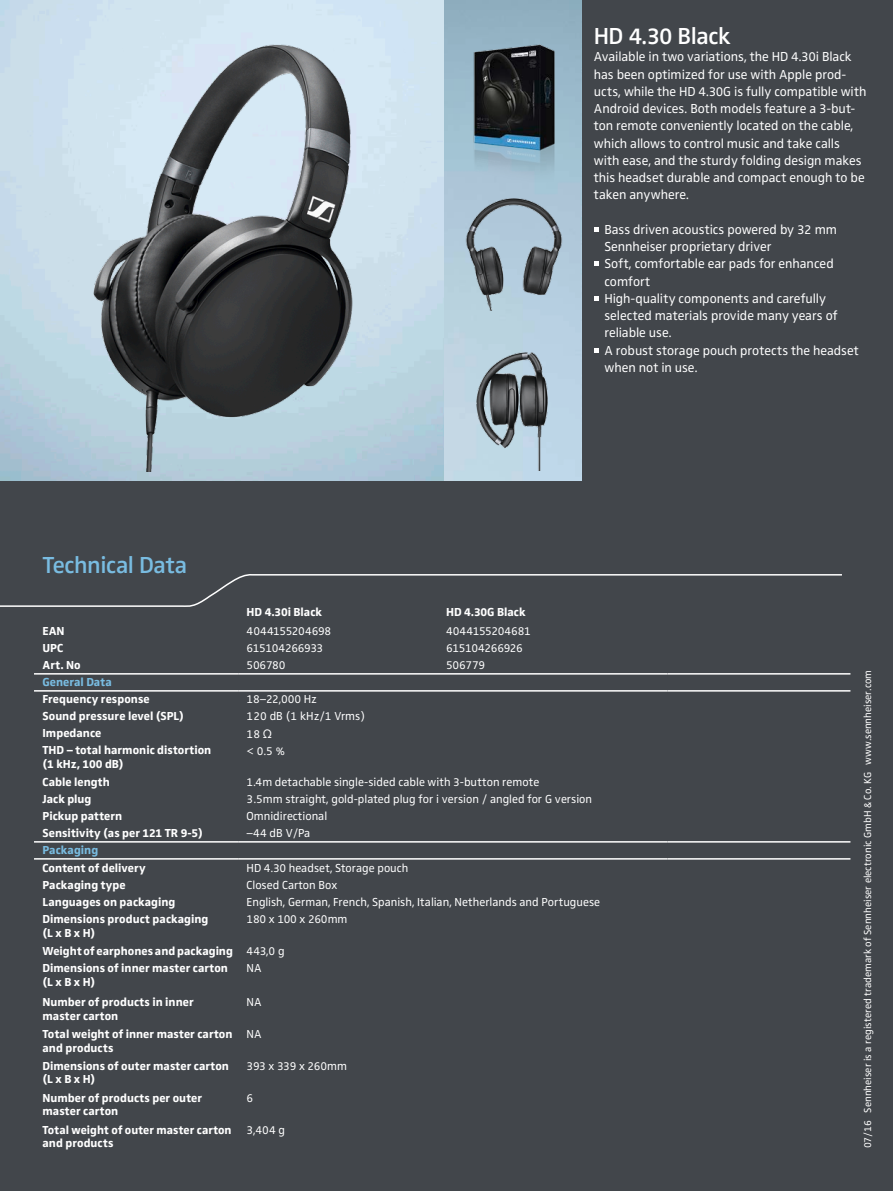
<style>
.page{position:relative;width:893px;height:1191px;background:#42464b}
.page>*{position:absolute;margin:0;border:0;box-sizing:border-box;transform-origin:0 0}
.t1{font:600 24px "Sennheiser";letter-spacing:-.015em;color:#79bce1}
.t2{font:600 24px "Sennheiser";letter-spacing:-.02em;color:#fff}
.t3{font:13.5px/17.2px "Sennheiser";letter-spacing:-.005em;color:#fff}
.t4{font:700 12px/13.5px "Sennheiser";letter-spacing:.005em;color:#fff}
.t5{font:12px "Sennheiser";color:#fff}
.t6{font:12px "Sennheiser";letter-spacing:-.03em;color:#fff}
.t7{font:12px "Sennheiser";letter-spacing:-.035em;color:#fff}
.t8{font:700 12px "Sennheiser";letter-spacing:.005em;color:#79bce1}
.t9{font:12px "Sennheiser";letter-spacing:-.025em;color:#fff}
.t10{font:10.5px "Sennheiser";color:#fff}
.s1{font-family:"Sennheiser Logo G3"}
.s2{font-weight:400}
</style>
<div class="page">
<img style="left:0;top:0;width:444px;height:480px">
<img style="left:444px;top:0;width:137px;height:480px">
<img style="left:43px;top:0;width:363px;height:471px">
<img style="left:460px;top:332px;width:106px;height:139px">
<img style="left:450px;top:186px;width:125px;height:124px">
<img style="left:444px;top:13px;width:137px;height:173px">
<svg style="left:0;top:574px;width:842px;height:33px"></svg>
<svg style="left:34px;top:674px;width:816px;height:18px"></svg>
<hr style="left:237px;top:604px;width:3px;height:19px;background:#42464b">
<hr style="left:666px;top:674px;width:3px;height:16px;background:#42464b">
<hr style="left:34px;top:841px;width:204px;height:1px;background:#fff">
<hr style="left:238px;top:841px;width:430px;height:1px;background:#fff">
<hr style="left:668px;top:841px;width:182px;height:1px;background:#fff">
<hr style="left:34px;top:858px;width:204px;height:1px;background:#fff">
<hr style="left:238px;top:858px;width:430px;height:1px;background:#fff">
<hr style="left:668px;top:858px;width:182px;height:1px;background:#fff">
<hr style="left:34px;top:673px;width:204px;height:1px;background:#fff">
<hr style="left:238px;top:673px;width:430px;height:1px;background:#fff">
<hr style="left:668px;top:673px;width:182px;height:1px;background:#fff">
<hr style="left:34px;top:690px;width:204px;height:1px;background:#fff">
<hr style="left:238px;top:690px;width:430px;height:1px;background:#fff">
<hr style="left:668px;top:690px;width:182px;height:1px;background:#fff">
<svg style="left:594px;top:227px;width:4px;height:5px"></svg>
<svg style="left:594px;top:262px;width:4px;height:4px"></svg>
<svg style="left:594px;top:296px;width:4px;height:5px"></svg>
<svg style="left:594px;top:348px;width:4px;height:4px"></svg>
<h1 class="t2" style="left:594px;top:22px;width:138px">HD 4.30 Black</h1>
<p class="t3" style="left:594px;top:48px;width:274px">Available in two variations, the HD 4.30i Black has been optimized for use with Apple prod&shy;ucts, while the HD 4.30G is fully compatible with Android devices. Both models feature a 3-but&shy;ton remote conveniently located on the cable, which allows to control music and take calls with ease, and the sturdy folding design makes this headset durable and compact enough to be taken anywhere.</p>
<p class="t3" style="left:604px;top:221px;width:256px">Bass driven acoustics powered by 32 mm<br>Sennheiser proprietary driver<br>Soft, comfortable ear pads for enhanced comfort<br>High-quality components and carefully selected materials provide many years of reliable use.<br>A robust storage pouch protects the headset when not in use.</p>
<h1 class="t1" style="left:43px;top:551px;width:146px">Technical Data</h1>
<p class="t4" style="left:247px;top:605px;width:77px">HD 4.30i Black</p>
<p class="t4" style="left:446px;top:605px;width:81px">HD 4.30G Black</p>
<p class="t4" style="left:43px;top:624px;width:24px">EAN</p>
<p class="t6" style="left:247px;top:624px;width:86px">4044155204698</p>
<p class="t9" style="left:446px;top:624px;width:86px">4044155204681</p>
<p class="t4" style="left:43px;top:641px;width:22px">UPC</p>
<p class="t7" style="left:247px;top:641px;width:78px">615104266933</p>
<p class="t7" style="left:446px;top:641px;width:78px">615104266926</p>
<p class="t4" style="left:43px;top:658px;width:40px">Art. No</p>
<p class="t5" style="left:247px;top:658px;width:40px">506780</p>
<p class="t5" style="left:446px;top:658px;width:41px">506779</p>
<p class="t8" style="left:43px;top:675px;width:71px">General Data</p>
<p class="t4" style="left:43px;top:692px;width:109px">Frequency response</p>
<p class="t5" style="left:247px;top:692px;width:72px">18–22,000 Hz</p>
<p class="t4" style="left:43px;top:709px;width:143px">Sound pressure level (SPL)</p>
<p class="t5" style="left:247px;top:709px;width:120px">120 dB (1 kHz/1 Vrms)</p>
<p class="t4" style="left:43px;top:726px;width:60px">Impedance</p>
<p class="t5" style="left:247px;top:726px;width:28px">18 <span class="s1">O</span></p>
<p class="t4" style="left:43px;top:743px;width:170px">THD – total harmonic distortion (1 kHz, 100 dB)</p>
<p class="t5" style="left:247px;top:743px;width:40px">&lt; 0.5 %</p>
<p class="t4" style="left:43px;top:775px;width:69px">Cable length</p>
<p class="t5" style="left:247px;top:775px;width:294px">1.4m detachable single-sided cable with 3-button remote</p>
<p class="t4" style="left:43px;top:792px;width:51px">Jack plug</p>
<p class="t5" style="left:247px;top:792px;width:347px">3.5mm straight, gold-plated plug for i version / angled for G version</p>
<p class="t4" style="left:43px;top:809px;width:81px">Pickup pattern</p>
<p class="t5" style="left:247px;top:809px;width:82px">Omnidirectional</p>
<p class="t4" style="left:43px;top:826px;width:162px">Sensitivity (as per 121 TR 9-5)</p>
<p class="t5" style="left:247px;top:826px;width:65px">–44 dB V/Pa</p>
<p class="t8" style="left:43px;top:843px;width:57px">Packaging</p>
<p class="t4" style="left:43px;top:861px;width:105px">Content of delivery</p>
<p class="t5" style="left:247px;top:861px;width:163px">HD 4.30 headset, Storage pouch</p>
<p class="t4" style="left:43px;top:878px;width:85px">Packaging type</p>
<p class="t5" style="left:247px;top:878px;width:92px">Closed Carton Box</p>
<p class="t4" style="left:43px;top:895px;width:134px">Languages on packaging</p>
<p class="t5" style="left:247px;top:895px;width:355px">English, German, French, Spanish, Italian, Netherlands and Portuguese</p>
<p class="t4" style="left:43px;top:912px;width:167px">Dimensions product packaging (L x B x H)</p>
<p class="t5" style="left:247px;top:912px;width:102px">180 x 100 x 260mm</p>
<p class="t4" style="left:43px;top:942px;width:244px;line-height:17px">Weight of earphones and packaging <span class="s2">443,0 g<br></span>Dimensions of inner master carton</p>
<p class="t4" style="left:43px;top:974px;width:54px">(L x B x H)</p>
<p class="t5" style="left:247px;top:961px;width:17px">NA</p>
<p class="t4" style="left:43px;top:995px;width:153px">Number of products in inner master carton</p>
<p class="t5" style="left:247px;top:995px;width:17px">NA</p>
<p class="t4" style="left:43px;top:1027px;width:192px">Total weight of inner master carton and products</p>
<p class="t5" style="left:247px;top:1027px;width:17px">NA</p>
<p class="t4" style="left:43px;top:1059px;width:188px">Dimensions of outer master carton (L x B x H)</p>
<p class="t6" style="left:247px;top:1059px;width:102px">393 x 339 x 260mm</p>
<p class="t4" style="left:43px;top:1091px;width:161px">Number of products per outer master carton</p>
<p class="t5" style="left:247px;top:1091px;width:8px">6</p>
<p class="t4" style="left:43px;top:1123px;width:191px">Total weight of outer master carton and products</p>
<p class="t5" style="left:247px;top:1123px;width:40px">3,404 g</p>
<p class="t10" style="left:862px;top:1148px;width:480px;rotate:-90deg">07/16 Sennheiser is a registered trademark of Sennheiser electronic GmbH &amp; Co. KG www.sennheiser.com</p>
</div>
